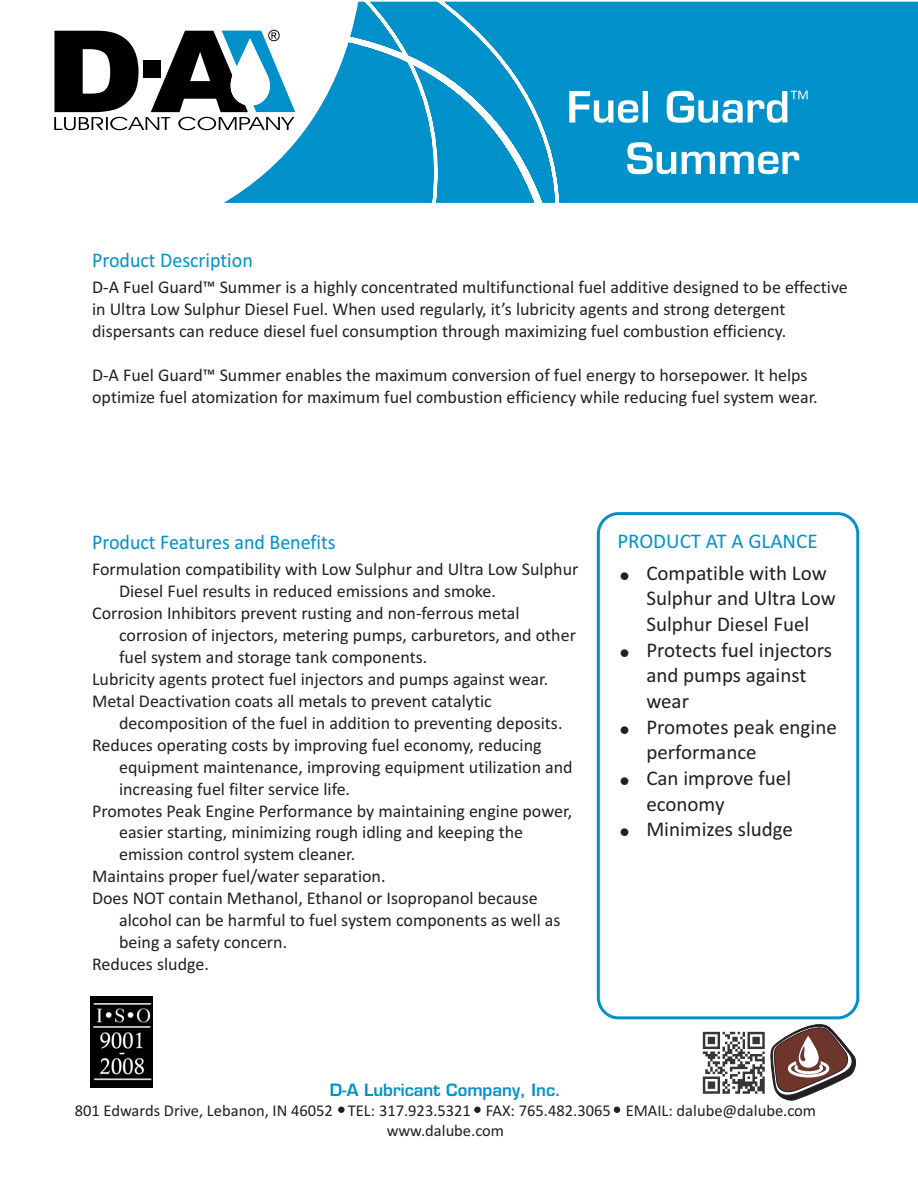
<style>
.page{position:relative;width:918px;height:1188px;background:#fff}
.page>*{position:absolute;margin:0;border:0;box-sizing:border-box;transform-origin:0 0}
.t1{font:21px/25.7px "Calibri";color:#231f20}
.t2{font:21px "Calibri";color:#0091ca;scale:.95 1}
.t3{font:21px "Calibri";color:#0091ca}
.t4{font:18px/21.9px "Calibri";color:#241f21}
.t5{font:16.5px/20.1px "Calibri";color:#231f20;text-align:center}
.t6{font:16.5px "Square 721 Dm Normal";color:#0091ca}
</style>
<div class="page">
<div style="left:597px;top:512px;width:262px;height:507px;background:#fff;border:3px solid #0091ca;border-radius:20px"></div>
<img style="left:91px;top:997px;width:62px;height:91px">
<svg style="left:54px;top:30px;width:151px;height:100px"></svg>
<svg style="left:205px;top:1px;width:713px;height:202px;fill:#0091ca"></svg>
<img style="left:702px;top:1031px;width:63px;height:63px">
<svg style="left:339px;top:1107px;width:5px;height:6px"></svg>
<svg style="left:475px;top:1107px;width:5px;height:6px"></svg>
<svg style="left:614px;top:1107px;width:6px;height:6px"></svg>
<svg style="left:770px;top:1017px;width:86px;height:84px"></svg>
<svg style="left:569px;top:91px;width:239px;height:83px"></svg>
<p class="t2" style="left:92px;top:252px;width:171px">Product Description</p>
<p class="t4" style="left:92px;top:277px;width:757px">D-A Fuel Guard™ Summer is a highly concentrated multifunctional fuel additive designed to be effective in Ultra Low Sulphur Diesel Fuel. When used regularly, it’s lubricity agents and strong detergent dispersants can reduce diesel fuel consumption through maximizing fuel combustion efficiency.</p>
<p class="t4" style="left:92px;top:365px;width:727px">D-A Fuel Guard™ Summer enables the maximum conversion of fuel energy to horsepower. It helps optimize fuel atomization for maximum fuel combustion efficiency while reducing fuel system wear.</p>
<p class="t2" style="left:92px;top:534px;width:258px">Product Features and Benefits</p>
<p class="t4" style="left:92px;top:559px;width:488px">Formulation compatibility with Low Sulphur and Ultra Low Sulphur</p>
<p class="t4" style="left:119px;top:581px;width:379px">Diesel Fuel results in reduced emissions and smoke.</p>
<p class="t4" style="left:92px;top:603px;width:429px">Corrosion Inhibitors prevent rusting and non-ferrous metal</p>
<p class="t4" style="left:119px;top:625px;width:458px">corrosion of injectors, metering pumps, carburetors, and other</p>
<p class="t4" style="left:119px;top:647px;width:310px">fuel system and storage tank components.</p>
<p class="t4" style="left:92px;top:669px;width:458px">Lubricity agents protect fuel injectors and pumps against wear.</p>
<p class="t4" style="left:92px;top:691px;width:401px">Metal Deactivation coats all metals to prevent catalytic</p>
<p class="t4" style="left:119px;top:713px;width:445px">decomposition of the fuel in addition to preventing deposits.</p>
<p class="t4" style="left:92px;top:735px;width:451px">Reduces operating costs by improving fuel economy, reducing</p>
<p class="t4" style="left:119px;top:757px;width:455px">equipment maintenance, improving equipment utilization and</p>
<p class="t4" style="left:119px;top:779px;width:233px">increasing fuel filter service life.</p>
<p class="t4" style="left:92px;top:801px;width:482px">Promotes Peak Engine Performance by maintaining engine power,</p>
<p class="t4" style="left:119px;top:823px;width:406px">easier starting, minimizing rough idling and keeping the</p>
<p class="t4" style="left:119px;top:845px;width:238px">emission control system cleaner.</p>
<p class="t4" style="left:92px;top:867px;width:295px">Maintains proper fuel/water separation.</p>
<p class="t4" style="left:92px;top:889px;width:447px">Does NOT contain Methanol, Ethanol or Isopropanol because</p>
<p class="t4" style="left:119px;top:911px;width:443px">alcohol can be harmful to fuel system components as well as</p>
<p class="t4" style="left:119px;top:933px;width:170px">being a safety concern.</p>
<p class="t4" style="left:92px;top:955px;width:118px">Reduces sludge.</p>
<p class="t3" style="left:617px;top:532px;width:202px">PRODUCT AT A GLANCE</p>
<p class="t1" style="left:646px;top:562px;width:192px">Compatible with Low<br>Sulphur and Ultra Low<br>Sulphur Diesel Fuel<br>Protects fuel injectors and pumps against wear<br>Promotes peak engine performance<br>Can improve fuel economy<br>Minimizes sludge</p>
<p class="t6" style="left:330px;top:1084px;width:233px">D-A Lubricant Company, Inc.</p>
<p class="t5" style="left:75px;top:1102px;width:743px">801 Edwards Drive, Lebanon, IN 46052 TEL: 317.923.5321 FAX: 765.482.3065 EMAIL: dalube@dalube.com www.dalube.com</p>
</div>
